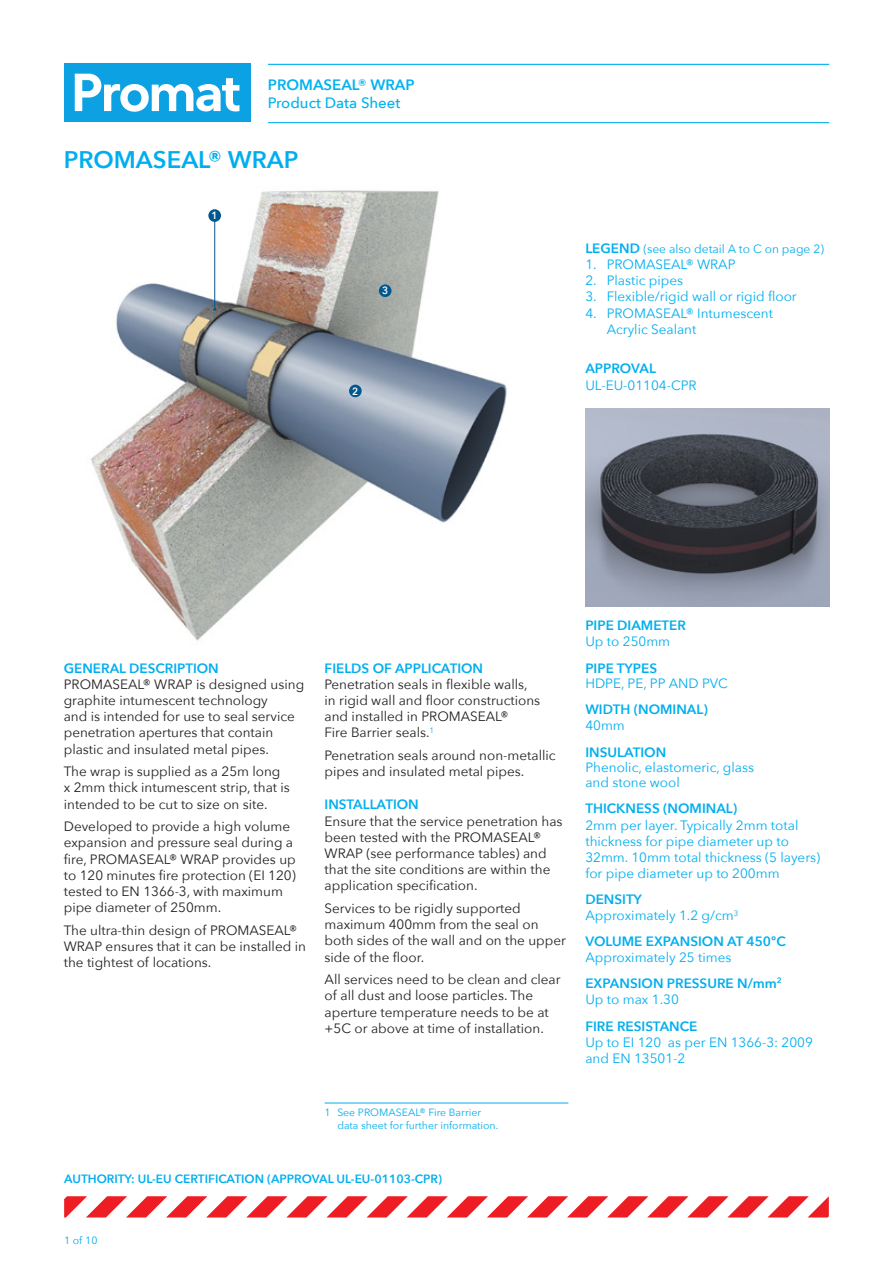
<style>
.page{position:relative;width:893px;height:1263px;background:#fff}
.page>*{position:absolute;margin:0;border:0;box-sizing:border-box;transform-origin:0 0}
.t1{font:600 24px "Avenir Next";color:#00aeef}
.t2{font:500 15px "Avenir Next";color:#00b3ef}
.t3{font:600 15px "Avenir Next";color:#00b3ef}
.t4{font:13.5px/16.2px "Avenir Next";color:#231f20}
.t5{font:13.5px/16.2px "Avenir Next";color:#00aeef}
.t6{font:600 13.5px/25.7px "Avenir Next";color:#00aeef}
.t7{font:600 12px "Avenir Next";color:#00aeef}
.t8{font:12px "Avenir Next";color:#00aeef}
.t9{font:10.5px/12.6px "Avenir Next";color:#00aeef}
.t10{font:600 10.5px "Avenir Next";color:#fff;scale:.95 1}
.s1{font-weight:600;font-size:13.5px}
.s2{font-weight:600}
.s3{font-weight:400}
</style>
<div class="page">
<div style="left:64px;top:64px;width:186px;height:58px;background:#0ba1e2"></div>
<svg style="left:75px;top:74px;width:164px;height:38px"></svg>
<hr style="left:268px;top:122px;width:561px;height:1px;background:#00aeef">
<hr style="left:268px;top:64px;width:561px;height:1px;background:#00aeef">
<svg style="left:64px;top:1196px;width:765px;height:21px"></svg>
<img style="left:91px;top:190px;width:416px;height:451px">
<hr style="left:214px;top:216px;width:1px;height:93px;background:#00588e">
<div style="left:208px;top:209px;width:13px;height:13px;background:#00588e;border-radius:50%"></div>
<div style="left:349px;top:385px;width:13px;height:12px;background:#00588e;border-radius:50%"></div>
<div style="left:379px;top:284px;width:12px;height:13px;background:#00588e;border-radius:50%"></div>
<img style="left:585px;top:408px;width:244px;height:199px">
<hr style="left:325px;top:1103px;width:243px;height:1px;background:#00aeef">
<p class="t3" style="left:268px;top:72px;width:148px">PROMASEAL® WRAP</p>
<p class="t2" style="left:268px;top:90px;width:134px">Product Data Sheet</p>
<h1 class="t1" style="left:64px;top:139px;width:236px">PROMASEAL® WRAP</h1>
<p class="t10" style="left:212px;top:207px;width:8px">1</p>
<p class="t10" style="left:382px;top:282px;width:8px">3</p>
<p class="t10" style="left:352px;top:382px;width:8px">2</p>
<p class="t8" style="left:585px;top:238px;width:240px"><span class="s1">LEGEND</span> (see also detail A to C on page 2)</p>
<p class="t5" style="left:585px;top:256px;width:152px">1. PROMASEAL® WRAP</p>
<p class="t5" style="left:585px;top:272px;width:99px">2. Plastic pipes</p>
<p class="t5" style="left:585px;top:288px;width:213px">3. Flexible/rigid wall or rigid floor</p>
<p class="t5" style="left:607px;top:304px;width:168px;text-indent:-21px">4. PROMASEAL® Intumescent<br>Acrylic Sealant</p>
<p class="t6" style="left:585px;top:355px;width:72px">APPROVAL</p>
<p class="t5" style="left:585px;top:376px;width:113px">UL-EU-01104-CPR</p>
<p class="t6" style="left:64px;top:655px;width:157px">GENERAL DESCRIPTION</p>
<p class="t4" style="left:64px;top:675px;width:242px">PROMASEAL® WRAP is designed using graphite intumescent technology<br>and is intended for use to seal service penetration apertures that contain plastic and insulated metal pipes.</p>
<p class="t4" style="left:64px;top:763px;width:228px">The wrap is supplied as a 25m long x 2mm thick intumescent strip, that is intended to be cut to size on site.</p>
<p class="t4" style="left:64px;top:818px;width:233px">Developed to provide a high volume expansion and pressure seal during a fire, PROMASEAL® WRAP provides up to 120 minutes fire protection (EI 120) tested to EN 1366-3, with maximum pipe diameter of 250mm.</p>
<p class="t4" style="left:64px;top:921px;width:244px">The ultra-thin design of PROMASEAL®<br>WRAP ensures that it can be installed in the tightest of locations.</p>
<p class="t6" style="left:325px;top:655px;width:160px">FIELDS OF APPLICATION</p>
<p class="t4" style="left:325px;top:675px;width:217px">Penetration seals in flexible walls, in rigid wall and floor constructions and installed in PROMASEAL®<br>Fire Barrier seals.<sup>1</sup></p>
<p class="t4" style="left:325px;top:747px;width:232px">Penetration seals around non-metallic pipes and insulated metal pipes.</p>
<p class="t6" style="left:325px;top:791px;width:96px">INSTALLATION</p>
<p class="t4" style="left:325px;top:812px;width:240px">Ensure that the service penetration has been tested with the PROMASEAL® WRAP (see performance tables) and that the site conditions are within the application specification.</p>
<p class="t4" style="left:325px;top:900px;width:243px">Services to be rigidly supported maximum 400mm from the seal on both sides of the wall and on the upper side of the floor.</p>
<p class="t4" style="left:325px;top:971px;width:237px">All services need to be clean and clear of all dust and loose particles. The aperture temperature needs to be at +5C or above at time of installation.</p>
<p class="t9" style="left:337px;top:1106px;width:163px;text-indent:-13px">1 See PROMASEAL® Fire Barrier data sheet for further information.</p>
<p class="t7" style="left:64px;top:1168px;width:379px">AUTHORITY: UL-EU CERTIFICATION (APPROVAL UL-EU-01103-CPR)</p>
<p class="t6" style="left:585px;top:612px;width:102px">PIPE DIAMETER</p>
<p class="t5" style="left:585px;top:633px;width:86px">Up to 250mm</p>
<p class="t6" style="left:585px;top:655px;width:73px">PIPE TYPES</p>
<p class="t5" style="left:585px;top:674px;width:144px">HDPE, PE, PP AND PVC</p>
<p class="t6" style="left:585px;top:696px;width:124px">WIDTH (NOMINAL)</p>
<p class="t5" style="left:585px;top:716px;width:41px">40mm</p>
<p class="t6" style="left:585px;top:739px;width:82px">INSULATION</p>
<p class="t5" style="left:585px;top:759px;width:170px;line-height:15px">Phenolic, elastomeric, glass and stone wool</p>
<p class="t6" style="left:585px;top:795px;width:153px">THICKNESS (NOMINAL)</p>
<p class="t5" style="left:585px;top:816px;width:236px">2mm per layer. Typically 2mm total thickness for pipe diameter up to 32mm. 10mm total thickness (5 layers) for pipe diameter up to 200mm</p>
<p class="t5" style="left:585px;top:890px;width:154px"><span class="s2">DENSITY<br></span>Approximately 1.2 g/cm<sup>3</sup></p>
<p class="t6" style="left:585px;top:928px;width:202px">VOLUME EXPANSION AT 450ºC</p>
<p class="t6" style="left:585px;top:944px;width:198px"><span class="s3">Approximately 25 times<br></span>EXPANSION PRESSURE N/mm<sup>2</sup></p>
<p class="t5" style="left:585px;top:990px;width:95px">Up to max 1.30</p>
<p class="t6" style="left:585px;top:1013px;width:114px">FIRE RESISTANCE</p>
<p class="t5" style="left:585px;top:1033px;width:229px">Up to EI 120 as per EN 1366-3: 2009 and EN 13501-2</p>
<p class="t9" style="left:64px;top:1233px;width:35px">1 of 10</p>
</div>
